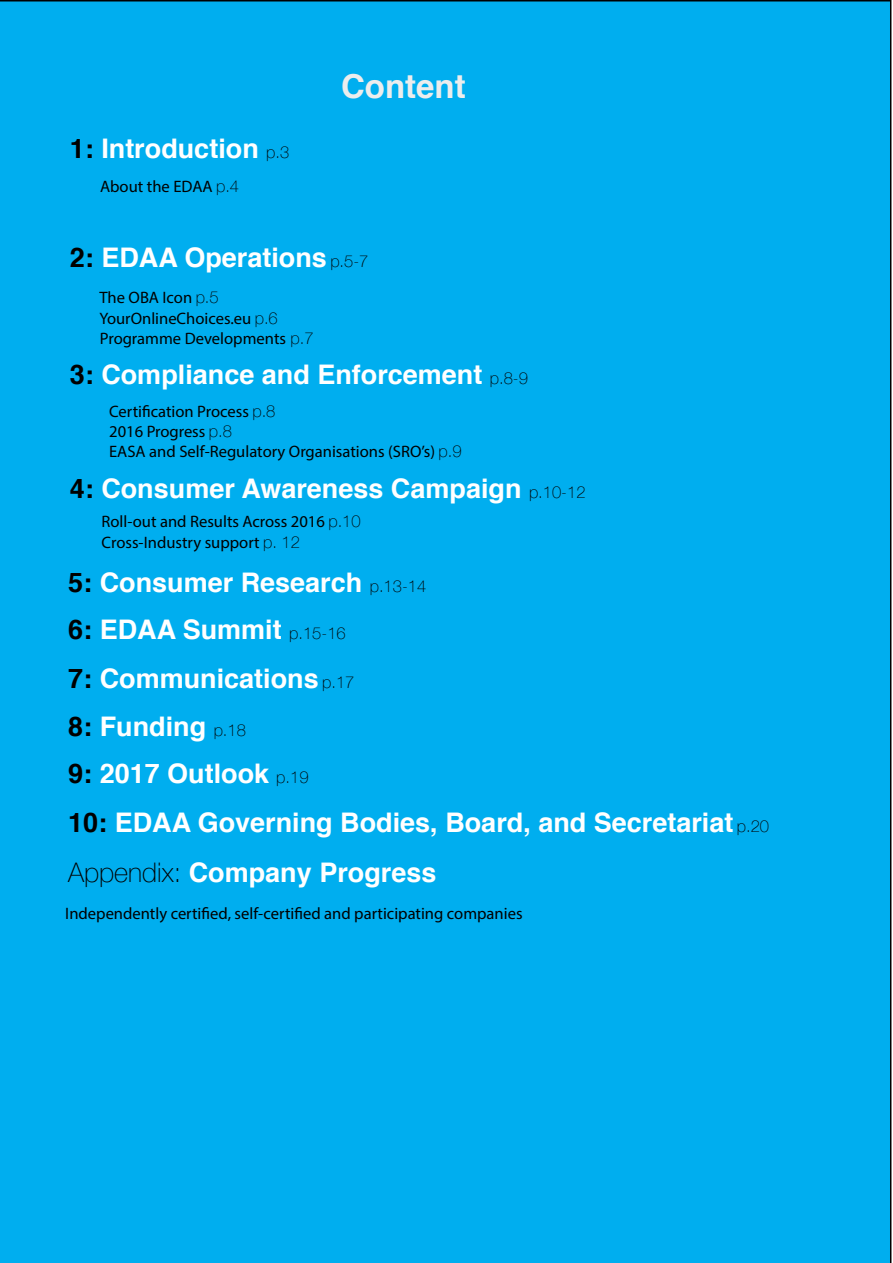
<style>
.page{position:relative;width:893px;height:1263px;background:#fff}
.page>*{position:absolute;margin:0;border:0;box-sizing:border-box;transform-origin:0 0}
.t1{font:700 33px "Helvetica";color:#eceded}
.t2{font:700 27px/48.8px "Helvetica";color:#fff}
.t3{font:16.65px/20.4px "Myriad Pro";color:#000}
.s1{color:#000}
.s2{font-family:"Helvetica Neue";font-weight:100;font-size:16.65px;color:#000}
.s3{font-family:"Helvetica Neue";font-weight:100}
.s4{font-family:"Helvetica Neue";font-weight:100;color:#000}
</style>
<div class="page">
<div style="left:0;top:0;width:891px;height:1263px;background:#00aeef"></div>
<h2 class="t2" style="left:70px;top:125px;width:221px"><span class="s1">1:</span> Introduction <span class="s2">p.3</span></h2>
<p class="t3" style="left:100px;top:176px;width:141px">About the EDAA <span class="s3">p.4</span></p>
<h1 class="t1" style="left:341px;top:60px;width:126px">Content</h1>
<h2 class="t2" style="left:70px;top:234px;width:300px"><span class="s1">2:</span> EDAA Operations <span class="s2">p.5-7</span></h2>
<p class="t3" style="left:99px;top:287px;width:216px">The OBA Icon <span class="s3">p.5<br></span>YourOnlineChoices.eu <span class="s3">p.6<br></span>Programme Developments <span class="s3">p.7</span></p>
<h2 class="t2" style="left:70px;top:350px;width:460px"><span class="s1">3:</span> Compliance and Enforcement <span class="s2">p.8-9</span></h2>
<p class="t3" style="left:109px;top:401px;width:354px">Certification Process <span class="s3">p.8<br></span>2016 Progress <span class="s3">p.8<br></span>EASA and Self-Regulatory Organisations (SRO’s) <span class="s3">p.9</span></p>
<h2 class="t2" style="left:70px;top:464px;width:517px"><span class="s1">4:</span> Consumer Awareness Campaign <span class="s2">p.10-12</span></h2>
<p class="t3" style="left:102px;top:511px;width:261px">Roll-out and Results Across 2016 <span class="s3">p.10<br></span>Cross-Industry support <span class="s3">p. 12</span></p>
<h2 class="t2" style="left:68px;top:559px;width:360px;line-height:47px"><span class="s1">5:</span> Consumer Research <span class="s2">p.13-14<br></span><span class="s1">6:</span> EDAA Summit <span class="s2">p.15-16</span></h2>
<h2 class="t2" style="left:68px;top:655px;width:288px"><span class="s1">7:</span> Communications <span class="s2">p.17</span></h2>
<h2 class="t2" style="left:68px;top:702px;width:702px"><span class="s1">8:</span> Funding <span class="s2">p.18<br></span><span class="s1">9:</span> 2017 Outlook <span class="s2">p.19<br></span><span class="s1">10:</span> EDAA Governing Bodies, Board, and Secretariat <span class="s2">p.20<br></span><span class="s4">Appendix:</span> Company Progress</h2>
<p class="t3" style="left:65px;top:902px;width:459px">Independently certified, self-certified and participating companies</p>
</div>
